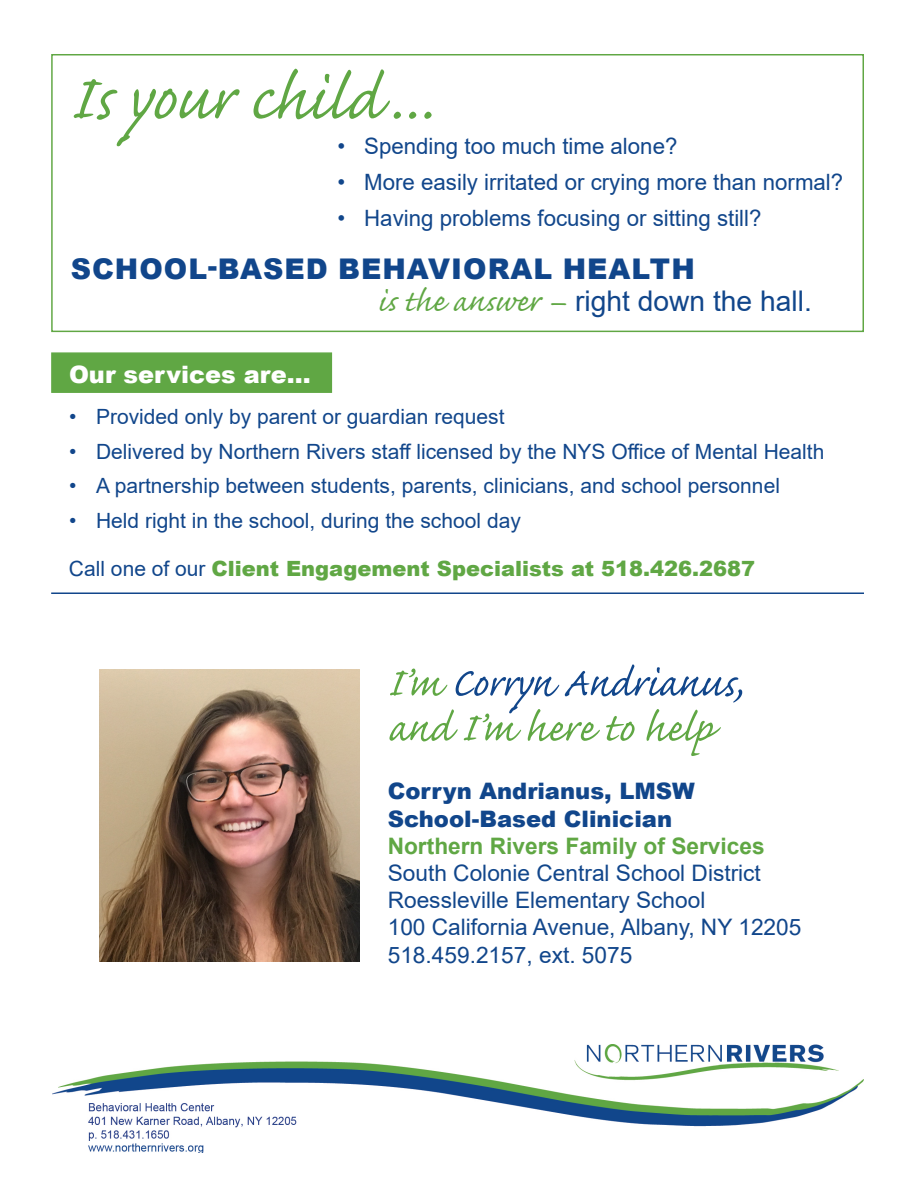
<style>
.page{position:relative;width:918px;height:1188px;background:#fff}
.page>*{position:absolute;margin:0;border:0;box-sizing:border-box;transform-origin:0 0}
.t1{font:81px "Caflisch Script MM";color:#60a744}
.clinician_info{font:51.6px/45px "Caflisch Script MM";color:#60a744}
.t2{font:900 28.5px/32.2px "Arial";letter-spacing:.035em;color:#11468b}
.t3{font:900 24px "Arial";color:#fff}
.clinician_info-2{font:22.65px/27.2px "Arial";color:#11468b}
.t4{font:22.5px "Arial";color:#11468b}
.t5{font:21px "Arial";color:#11468b}
.t6{font:900 21px "Arial";color:#60a744}
.s1{font-family:"Caflisch Script MM";font-weight:400;font-size:40.5px;color:#60a744}
.s2{font-weight:400}
.s3{font-weight:400;color:#11468b}
.s4{color:#11468b}
.s5{font-weight:900}
.s6{font-weight:700;color:#60a744}
</style>
<div class="page">
<img style="left:53px;top:1045px;width:811px;height:108px">
<div style="left:51px;top:352px;width:281px;height:41px;background:#60a744;border:2px solid #60a744"></div>
<hr style="left:51px;top:592px;width:813px;height:2px;background:#11468b">
<img style="left:99px;top:670px;width:261px;height:292px">
<h1 class="t1" style="left:70px;top:57px;width:364px">Is your child ...</h1>
<p class="t4" style="left:338px;top:131px;width:341px">• Spending too much time alone?</p>
<p class="t4" style="left:338px;top:167px;width:507px">• More easily irritated or crying more than normal?</p>
<p class="t4" style="left:338px;top:203px;width:426px">• Having problems focusing or sitting still?</p>
<h3 class="t2" style="left:378px;top:252px;width:436px;text-indent:-307px">SCHOOL-BASED BEHAVIORAL HEALTH<br><span class="s1">is the answer Ð</span> <span class="s2">right down the hall.</span></h3>
<p class="t3" style="left:69px;top:357px;width:243px">Our services are…</p>
<p class="t5" style="left:69px;top:402px;width:437px">• Provided only by parent or guardian request</p>
<p class="t5" style="left:69px;top:437px;width:757px">• Delivered by Northern Rivers staff licensed by the NYS Office of Mental Health</p>
<p class="t5" style="left:69px;top:471px;width:713px">• A partnership between students, parents, clinicians, and school personnel</p>
<p class="t5" style="left:69px;top:506px;width:453px">• Held right in the school, during the school day</p>
<p class="t6" style="left:69px;top:553px;width:688px"><span class="s3">Call one of our</span> Client Engagement Specialists at 518.426.2687</p>
<p class="clinician_info" style="left:388px;top:663px;width:356px">IÕm <span class="s4">Corryn Andrianus, </span>and IÕm here to help</p>
<p class="clinician_info-2" style="left:388px;top:778px;width:415px"><span class="s5">Corryn Andrianus, LMSW<br>School-Based Clinician<br></span><span class="s6">Northern Rivers Family of Services<br></span>South Colonie Central School District<br>Roessleville Elementary School<br>100 California Avenue, Albany, NY 12205<br>518.459.2157, ext. 5075</p>
</div>
